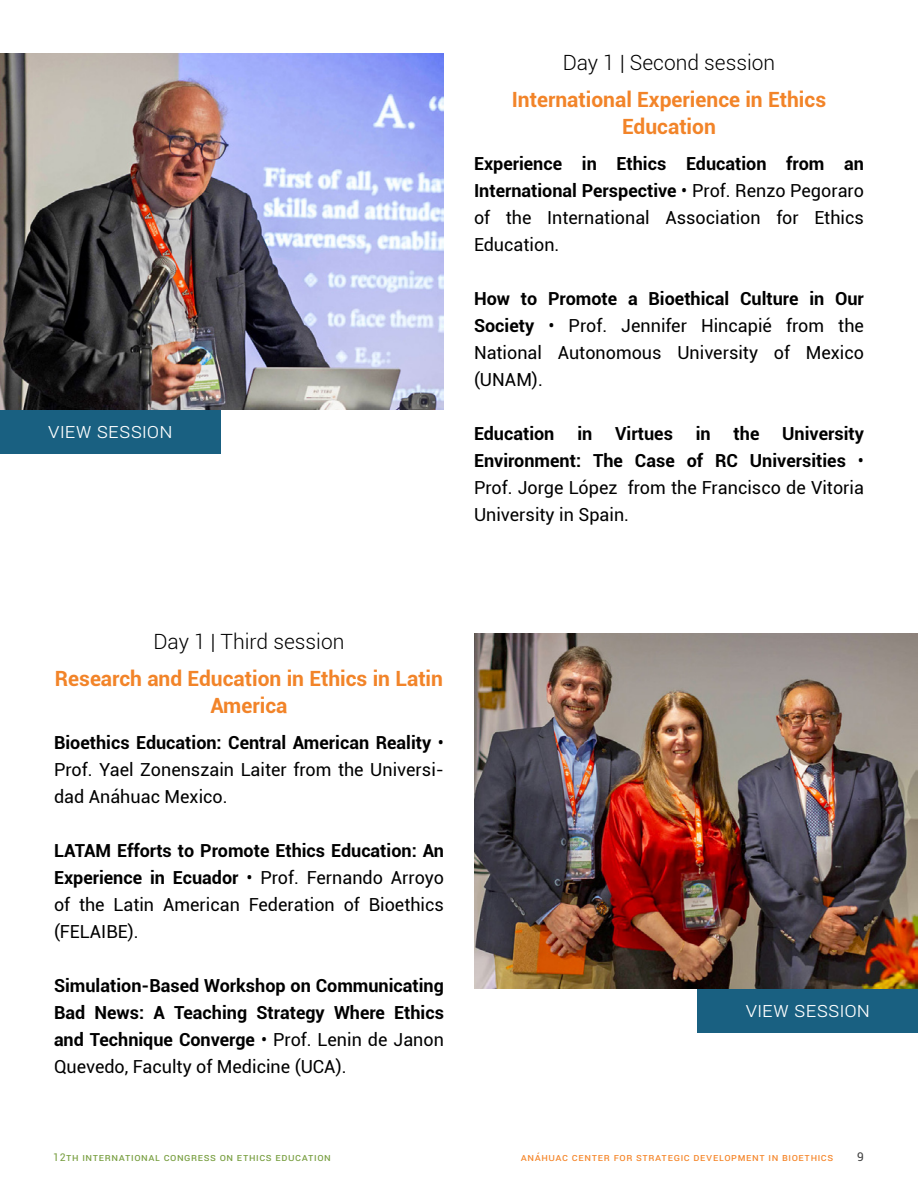
<style>
.page{position:relative;width:918px;height:1188px;background:#fff}
.page>*{position:absolute;margin:0;border:0;box-sizing:border-box;transform-origin:0 0}
.t1{font:700 21px/27px "Roboto";color:#f28429;text-align:center}
.t2{font:300 21px "Roboto";color:#000}
.t3{font:300 21px "Roboto";color:#fff}
.t4{font:18px/27px "Roboto";color:#000;text-align:justify}
.t5{font:700 18px/27px "Roboto";color:#000;text-align:justify}
.t6{font:12px "Roboto";color:#404040}
.t7{font:10.5px "Roboto";letter-spacing:.05em;color:#f58427}
.t8{font:10.5px "Roboto";letter-spacing:.05em;color:#779e3f}
.s1{font-weight:700}
.s2{font-weight:400}
</style>
<div class="page">
<div style="left:698px;top:988px;width:220px;height:45px;background:#196081"></div>
<div style="left:0;top:409px;width:220px;height:45px;background:#196081"></div>
<img style="left:0;top:54px;width:444px;height:355px">
<img style="left:474px;top:633px;width:444px;height:355px">
<p class="t3" style="left:48px;top:416px;width:126px">View session</p>
<p class="t2" style="left:563px;top:48px;width:214px">Day 1 | Second session</p>
<p class="t1" style="left:512px;top:85px;width:316px">International Experience in Ethics<br>Education</p>
<p class="t4" style="left:474px;top:150px;width:392px"><span class="s1">Experience in Ethics Education from an International Perspective</span> • Prof. Renzo Pegoraro of the International Association for Ethics Education.</p>
<p class="t4" style="left:474px;top:285px;width:392px"><span class="s1">How to Promote a Bioethical Culture in Our Society</span> • Prof. Jennifer Hincapié from the National Autonomous University of Mexico (UNAM).</p>
<p class="t5" style="left:474px;top:420px;width:82px">Education</p>
<p class="t5" style="left:577px;top:420px;width:16px">in</p>
<p class="t5" style="left:615px;top:420px;width:59px">Virtues</p>
<p class="t5" style="left:696px;top:420px;width:16px">in</p>
<p class="t5" style="left:734px;top:420px;width:27px">the</p>
<p class="t4" style="left:474px;top:420px;width:392px;text-indent:308px"><span class="s1">University Environment: The Case of RC Universities</span> • Prof. Jorge López from the Francisco de Vitoria University in Spain.</p>
<p class="t2" style="left:154px;top:627px;width:192px">Day 1 | Third session</p>
<p class="t1" style="left:55px;top:664px;width:390px">Research and Education in Ethics in Latin<br>America</p>
<p class="t4" style="left:54px;top:729px;width:391px"><span class="s1">Bioethics Education: Central American Reality</span> • Prof. Yael Zonenszain Laiter from the Universi&shy;dad Anáhuac Mexico.</p>
<p class="t4" style="left:54px;top:837px;width:391px"><span class="s1">LATAM Efforts to Promote Ethics Education: An Experience in Ecuador</span> • Prof. Fernando Arroyo of the Latin American Federation of Bioethics (FELAIBE).</p>
<p class="t5" style="left:54px;top:972px;width:392px">Simulation-Based Workshop on Communicating Bad News: A Teaching Strategy Where Ethics and Technique Converge <span class="s2">• Prof. Lenin de Janon Quevedo, Faculty of Medicine (UCA).</span></p>
<p class="t3" style="left:745px;top:995px;width:126px">View session</p>
<p class="t8" style="left:53px;top:1150px;width:279px">12th International Congress on Ethics Education</p>
<p class="t7" style="left:521px;top:1150px;width:314px">Anáhuac Center for Strategic Development i n Bioethics</p>
<p class="t6" style="left:857px;top:1148px;width:8px">9</p>
</div>
